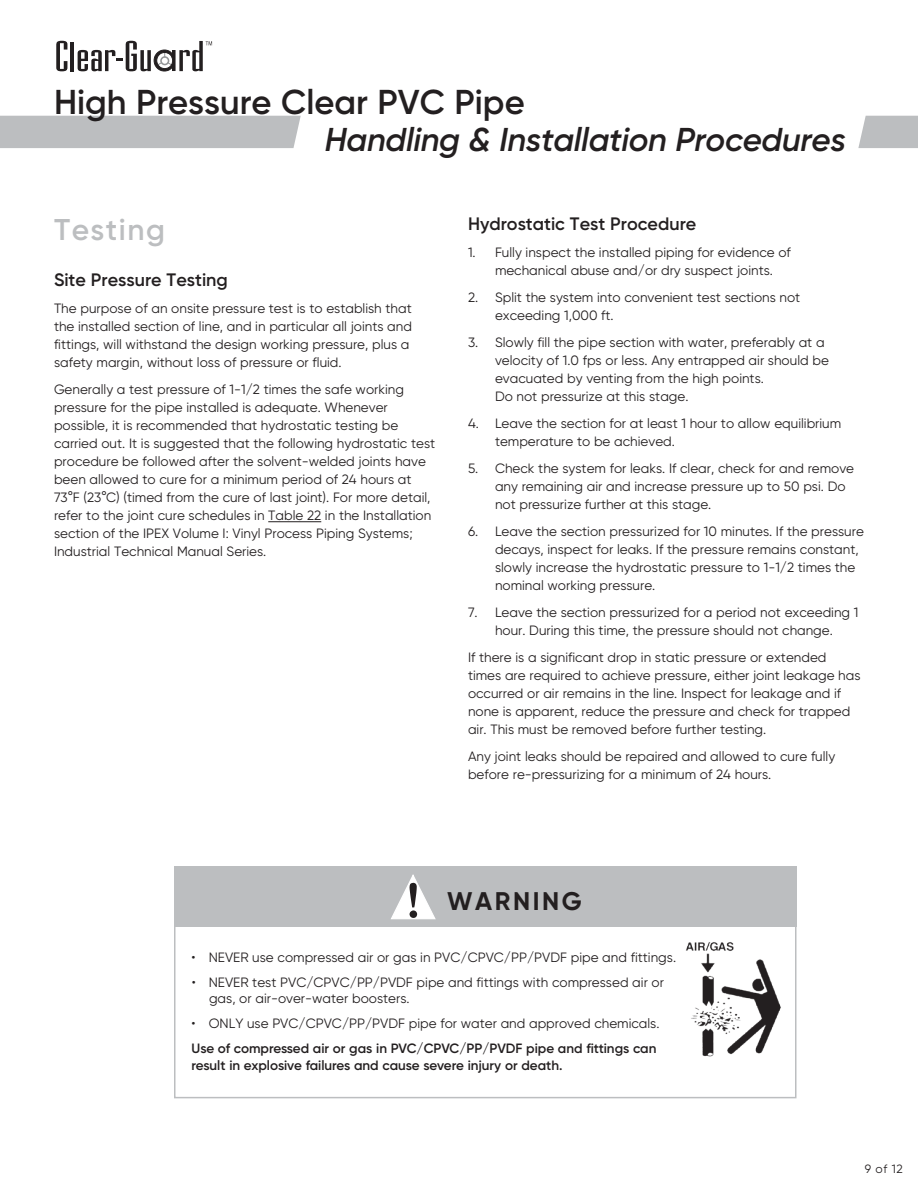
<style>
.page{position:relative;width:918px;height:1188px;background:#fff}
.page>*{position:absolute;margin:0;border:0;box-sizing:border-box;transform-origin:0 0}
.t1{font:600 34.5px "Gilroy";color:#231f20}
.t2{font:italic 600 33px "Gilroy";letter-spacing:-.01em;color:#231f20}
.t3{font:600 30px "Gilroy";letter-spacing:.05em;color:#bcbec0}
.t4{font:700 25.5px "Gilroy";letter-spacing:.1em;color:#231f20}
.t5{font:600 18px "Gilroy";color:#231f20}
.t6{font:13.5px/18px "Gilroy";color:#231f20}
.t7{font:600 13.5px/16.2px "Gilroy";color:#231f20}
.t8{font:12px "Gilroy";color:#231f20}
</style>
<div class="page">
<svg style="left:858px;top:116px;width:60px;height:32px;background:#c0c2c4"></svg>
<div style="left:0;top:116px;width:301px;height:32px;background:#bcbec0"></div>
<svg style="left:56px;top:41px;width:11px;height:30px"></svg>
<svg style="left:78px;top:41px;width:134px;height:30px"></svg>
<hr style="left:71px;top:42px;width:3px;height:29px;background:#231f20">
<hr style="left:268px;top:521px;width:53px;height:1px;background:#231f20">
<div style="left:174px;top:873px;width:623px;height:225px;border:2px solid #bcbec0"></div>
<div style="left:174px;top:866px;width:622px;height:61px;background:#bcbec0"></div>
<svg style="left:391px;top:874px;width:45px;height:45px"></svg>
<img style="left:686px;top:942px;width:95px;height:115px">
<h1 class="t1" style="left:54px;top:81px;width:472px">High Pressure Clear PVC Pipe</h1>
<h2 class="t2" style="left:325px;top:119px;width:523px">Handling &amp; Installation Procedures</h2>
<h3 class="t3" style="left:54px;top:211px;width:112px">Testing</h3>
<h3 class="t5" style="left:54px;top:269px;width:175px">Site Pressure Testing</h3>
<p class="t6" style="left:54px;top:300px;width:359px">The purpose of an onsite pressure test is to establish that the installed section of line, and in particular all joints and fittings, will withstand the design working pressure, plus a safety margin, without loss of pressure or fluid.</p>
<p class="t6" style="left:54px;top:381px;width:383px">Generally a test pressure of 1-1/2 times the safe working pressure for the pipe installed is adequate. Whenever possible, it is recommended that hydrostatic testing be carried out. It is suggested that the following hydrostatic test procedure be followed after the solvent-welded joints have been allowed to cure for a minimum period of 24 hours at 73°F (23°C) (timed from the cure of last joint). For more detail, refer to the joint cure schedules in Table 22 in the Installation section of the IPEX Volume I: Vinyl Process Piping Systems; Industrial Technical Manual Series.</p>
<h3 class="t5" style="left:468px;top:213px;width:230px">Hydrostatic Test Procedure</h3>
<p class="t6" style="left:495px;top:244px;width:297px;text-indent:-27px">1. Fully inspect the installed piping for evidence of mechanical abuse and/or dry suspect joints.</p>
<p class="t6" style="left:495px;top:288px;width:307px;text-indent:-27px">2. Split the system into convenient test sections not exceeding 1,000 ft.</p>
<p class="t6" style="left:495px;top:333px;width:335px;text-indent:-27px">3. Slowly fill the pipe section with water, preferably at a velocity of 1.0 fps or less. Any entrapped air should be evacuated by venting from the high points.<br>Do not pressurize at this stage.</p>
<p class="t6" style="left:495px;top:414px;width:348px;text-indent:-27px">4. Leave the section for at least 1 hour to allow equilibrium temperature to be achieved.</p>
<p class="t6" style="left:495px;top:459px;width:361px;text-indent:-27px">5. Check the system for leaks. If clear, check for and remove any remaining air and increase pressure up to 50 psi. Do not pressurize further at this stage.</p>
<p class="t6" style="left:495px;top:522px;width:370px;text-indent:-27px">6. Leave the section pressurized for 10 minutes. If the pressure decays, inspect for leaks. If the pressure remains constant, slowly increase the hydrostatic pressure to 1-1/2 times the nominal working pressure.</p>
<p class="t6" style="left:468px;top:603px;width:392px;text-align:center">7. Leave the section pressurized for a period not exceeding 1 hour. During this time, the pressure should not change.</p>
<p class="t6" style="left:468px;top:648px;width:394px">If there is a significant drop in static pressure or extended times are required to achieve pressure, either joint leakage has occurred or air remains in the line. Inspect for leakage and if none is apparent, reduce the pressure and check for trapped air. This must be removed before further testing.</p>
<p class="t6" style="left:468px;top:747px;width:369px">Any joint leaks should be repaired and allowed to cure fully before re-pressurizing for a minimum of 24 hours.</p>
<h3 class="t4" style="left:447px;top:885px;width:136px">WARNING</h3>
<p class="t6" style="left:192px;top:948px;width:486px">• NEVER use compressed air or gas in PVC/CPVC/PP/PVDF pipe and fittings.</p>
<p class="t6" style="left:209px;top:974px;width:457px;line-height:16.2px;text-indent:-17px">• NEVER test PVC/CPVC/PP/PVDF pipe and fittings with compressed air or gas, or air-over-water boosters.</p>
<p class="t6" style="left:192px;top:1014px;width:469px">• ONLY use PVC/CPVC/PP/PVDF pipe for water and approved chemicals.</p>
<p class="t7" style="left:192px;top:1040px;width:466px">Use of compressed air or gas in PVC/CPVC/PP/PVDF pipe and fittings can result in explosive failures and cause severe injury or death.</p>
<p class="t8" style="left:865px;top:1161px;width:40px">9 of 12</p>
</div>
